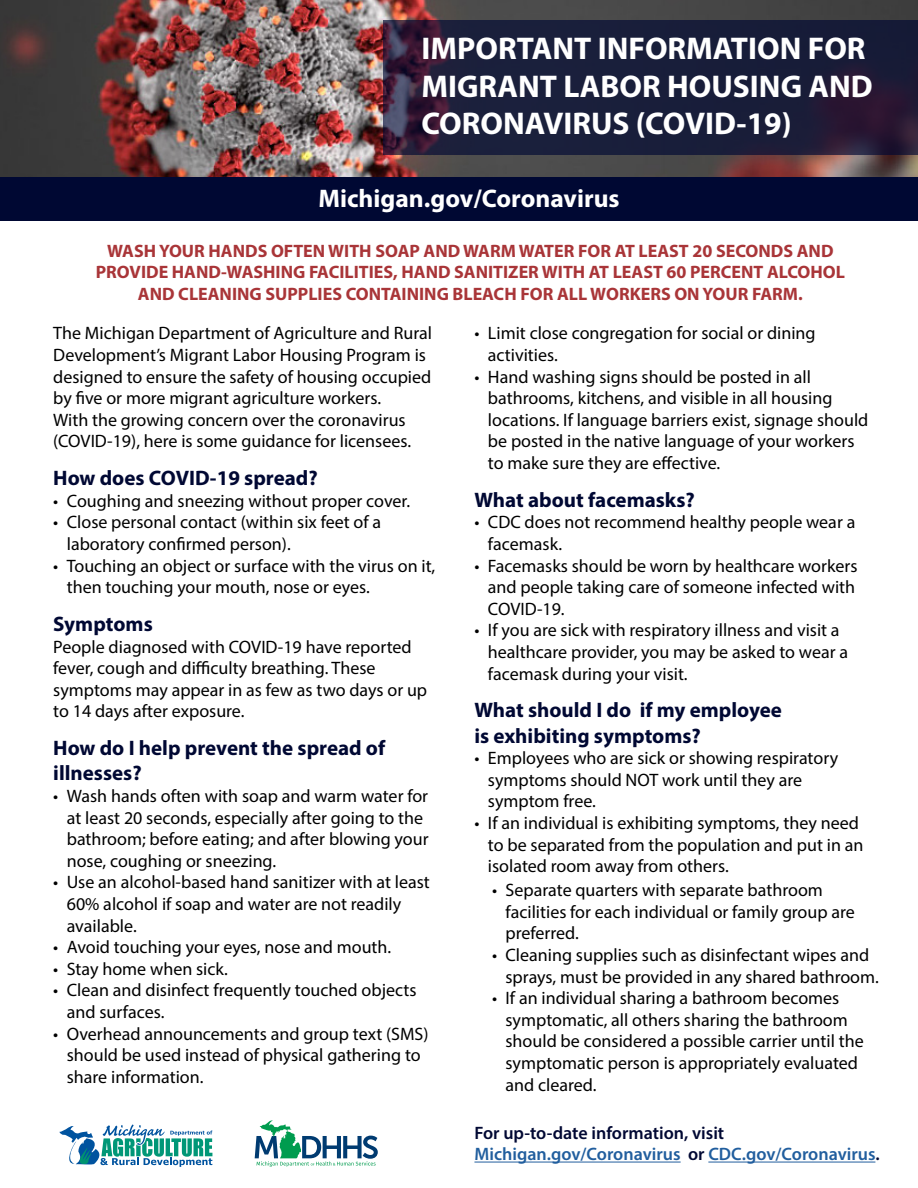
<style>
.page{position:relative;width:918px;height:1188px;background:#fff}
.page>*{position:absolute;margin:0;border:0;box-sizing:border-box;transform-origin:0 0}
.t1{font:700 31.5px/37.8px "Myriad Pro";color:#fff}
.t2{font:700 25.5px "Myriad Pro";color:#fff}
.t3{font:700 21px/25.2px "Myriad Pro";color:#000833}
.t4{font:18px/21.6px "Myriad Pro";color:#000}
.t5{font:700 18px/21.6px "Myriad Pro";color:#a93538;text-align:center}
.t6{font:600 18px/21px "Myriad Pro";color:#215e9e}
.s1{color:#000833}
</style>
<div class="page">
<img style="left:0;top:0;width:918px;height:177px">
<svg style="left:383px;top:20px;width:535px;height:135px;background:#1e1d39"></svg>
<div style="left:0;top:177px;width:918px;height:43px;background:#000833"></div>
<svg style="left:59px;top:1124px;width:153px;height:42px"></svg>
<svg style="left:255px;top:1120px;width:123px;height:47px"></svg>
<hr style="left:474px;top:1162px;width:207px;height:1px;background:#215e9e">
<hr style="left:708px;top:1162px;width:167px;height:1px;background:#215e9e">
<h1 class="t1" style="left:422px;top:28px;width:453px">IMPORTANT INFORMATION FOR<br>MIGRANT LABOR HOUSING AND<br>CORONAVIRUS (COVID-19)</h1>
<h2 class="t2" style="left:318px;top:181px;width:303px">Michigan.gov/Coronavirus</h2>
<p class="t5" style="left:96px;top:239px;width:751px">WASH YOUR HANDS OFTEN WITH SOAP AND WARM WATER FOR AT LEAST 20 SECONDS AND<br>PROVIDE HAND-WASHING FACILITIES, HAND SANITIZER WITH AT LEAST 60 PERCENT ALCOHOL<br>AND CLEANING SUPPLIES CONTAINING BLEACH FOR ALL WORKERS ON YOUR FARM.</p>
<p class="t4" style="left:488px;top:322px;width:329px;text-indent:-14px">• Limit close congregation for social or dining activities.</p>
<p class="t4" style="left:488px;top:365px;width:382px;text-indent:-14px">• Hand washing signs should be posted in all bathrooms, kitchens, and visible in all housing locations. If language barriers exist, signage should be posted in the native language of your workers to make sure they are effective.</p>
<p class="t3" style="left:474px;top:486px;width:222px">What about facemasks?</p>
<p class="t4" style="left:488px;top:511px;width:369px;text-indent:-14px">• CDC does not recommend healthy people wear a facemask.</p>
<p class="t4" style="left:488px;top:554px;width:371px;text-indent:-14px">• Facemasks should be worn by healthcare workers and people taking care of someone infected with<br>COVID-19.</p>
<p class="t4" style="left:488px;top:619px;width:362px;text-indent:-14px">• If you are sick with respiratory illness and visit a healthcare provider, you may be asked to wear a facemask during your visit.</p>
<p class="t3" style="left:474px;top:697px;width:309px">What should I do if my employee is exhibiting symptoms?</p>
<p class="t4" style="left:488px;top:747px;width:352px;text-indent:-14px">• Employees who are sick or showing respiratory symptoms should NOT work until they are symptom free.</p>
<p class="t4" style="left:488px;top:812px;width:377px;text-indent:-14px">• If an individual is exhibiting symptoms, they need to be separated from the population and put in an isolated room away from others.</p>
<p class="t4" style="left:53px;top:322px;width:380px">The Michigan Department of Agriculture and Rural Development’s Migrant Labor Housing Program is designed to ensure the safety of housing occupied by five or more migrant agriculture workers.<br>With the growing concern over the coronavirus (COVID-19), here is some guidance for licensees.</p>
<p class="t3" style="left:53px;top:465px;width:266px">How does COVID-19 spread?</p>
<p class="t4" style="left:53px;top:490px;width:358px">• Coughing and sneezing without proper cover.</p>
<p class="t4" style="left:67px;top:511px;width:316px;text-indent:-14px">• Close personal contact (within six feet of a laboratory confirmed person).</p>
<p class="t4" style="left:67px;top:554px;width:370px;text-indent:-14px">• Touching an object or surface with the virus on it, then touching your mouth, nose or eyes.</p>
<p class="t3" style="left:53px;top:611px;width:101px">Symptoms</p>
<p class="t4" style="left:53px;top:635px;width:375px">People diagnosed with COVID-19 have reported fever, cough and difficulty breathing. These symptoms may appear in as few as two days or up to 14 days after exposure.</p>
<p class="t3" style="left:53px;top:735px;width:333px">How do I help prevent the spread of illnesses?</p>
<p class="t4" style="left:67px;top:785px;width:363px;text-indent:-14px">• Wash hands often with soap and warm water for at least 20 seconds, especially after going to the bathroom; before eating; and after blowing your nose, coughing or sneezing.</p>
<p class="t4" style="left:67px;top:871px;width:365px;text-indent:-14px">• Use an alcohol-based hand sanitizer with at least<br>60% alcohol if soap and water are not readily available.</p>
<p class="t4" style="left:53px;top:936px;width:340px">• Avoid touching your eyes, nose and mouth.</p>
<p class="t4" style="left:53px;top:958px;width:176px">• Stay home when sick.</p>
<p class="t4" style="left:67px;top:979px;width:351px;text-indent:-14px">• Clean and disinfect frequently touched objects and surfaces.</p>
<p class="t4" style="left:67px;top:1022px;width:363px;text-indent:-14px">• Overhead announcements and group text (SMS) should be used instead of physical gathering to share information.</p>
<p class="t4" style="left:506px;top:879px;width:351px;text-indent:-14px">• Separate quarters with separate bathroom facilities for each individual or family group are preferred.</p>
<p class="t4" style="left:506px;top:944px;width:375px;text-indent:-14px">• Cleaning supplies such as disinfectant wipes and sprays, must be provided in any shared bathroom.</p>
<p class="t4" style="left:506px;top:987px;width:360px;text-indent:-14px">• If an individual sharing a bathroom becomes symptomatic, all others sharing the bathroom should be considered a possible carrier until the symptomatic person is appropriately evaluated and cleared.</p>
<p class="t6" style="left:474px;top:1122px;width:407px"><span class="s1">For up-to-date information, visit<br></span>Michigan.gov/Coronavirus <span class="s1">or</span> CDC.gov/Coronavirus<span class="s1">.</span></p>
</div>
